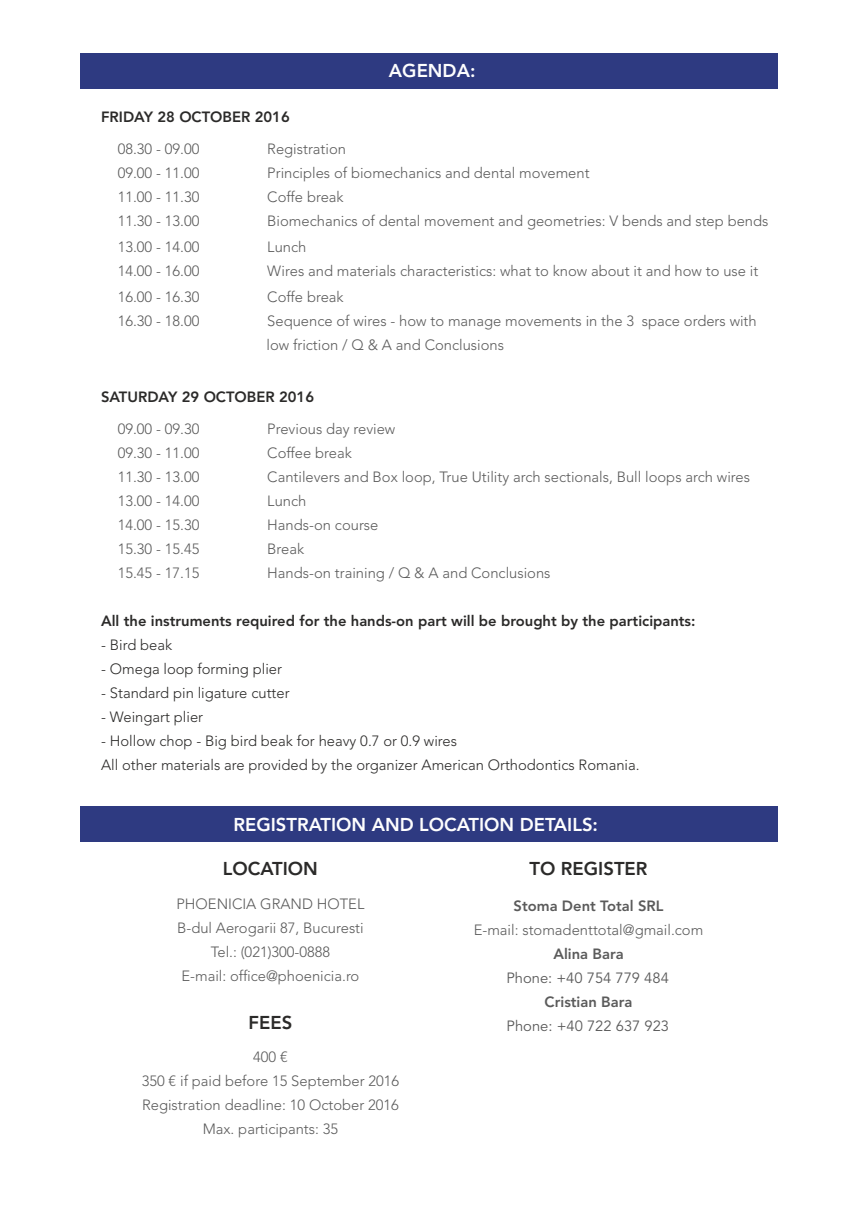
<style>
.page{position:relative;width:859px;height:1208px;background:#fff}
.page>*{position:absolute;margin:0;border:0;box-sizing:border-box;transform-origin:0 0}
.t1{font:800 18.5px "Avenir LT Std";color:#fefefe}
.t2{font:800 18.5px "Avenir LT Std";color:#2b2a29}
.t3{font:300 14.8px/24px "Avenir LT Std";color:#5b5b5b;text-align:center}
.t4{font:300 14.8px/24px "Avenir LT Std";color:#2b2a29}
.t5{font:800 14.8px "Avenir LT Std";color:#2b2a29}
.t6{font:800 14.8px "Avenir LT Std";color:#5b5b5b}
.t7{font:14.8px "Avenir LT Std";color:#5b5b5b}
</style>
<div class="page">
<div style="left:81px;top:53px;width:697px;height:36px;background:#2e3a81"></div>
<div style="left:81px;top:806px;width:697px;height:36px;background:#2e3a81"></div>
<p class="t1" style="left:389px;top:63px;width:88px">AGENDA:</p>
<p class="t5" style="left:101px;top:110px;width:190px">FRIDAY 28 OCTOBER 2016</p>
<p class="t3" style="left:118px;top:138px;width:83px">08.30 - 09.00</p>
<p class="t3" style="left:267px;top:138px;width:80px">Registration</p>
<p class="t3" style="left:118px;top:162px;width:83px">09.00 - 11.00</p>
<p class="t3" style="left:267px;top:162px;width:324px">Principles of biomechanics and dental movement</p>
<p class="t3" style="left:118px;top:186px;width:83px">11.00 - 11.30</p>
<p class="t3" style="left:267px;top:186px;width:78px">Coffe break</p>
<p class="t3" style="left:118px;top:210px;width:83px">11.30 - 13.00</p>
<p class="t3" style="left:267px;top:210px;width:503px">Biomechanics of dental movement and geometries: V bends and step bends</p>
<p class="t3" style="left:118px;top:236px;width:83px">13.00 - 14.00</p>
<p class="t3" style="left:267px;top:236px;width:41px">Lunch</p>
<p class="t3" style="left:118px;top:260px;width:83px">14.00 - 16.00</p>
<p class="t3" style="left:267px;top:260px;width:493px">Wires and materials characteristics: what to know about it and how to use it</p>
<p class="t3" style="left:118px;top:286px;width:83px">16.00 - 16.30</p>
<p class="t3" style="left:267px;top:286px;width:78px">Coffe break</p>
<p class="t3" style="left:118px;top:310px;width:83px">16.30 - 18.00</p>
<p class="t3" style="left:266px;top:310px;width:492px;line-height:24.6px;text-align:left">Sequence of wires - how to manage movements in the 3 space orders with low friction / Q &amp; A and Conclusions</p>
<p class="t5" style="left:101px;top:391px;width:214px">SATURDAY 29 OCTOBER 2016</p>
<p class="t3" style="left:118px;top:418px;width:83px">09.00 - 09.30</p>
<p class="t3" style="left:267px;top:418px;width:130px">Previous day review</p>
<p class="t3" style="left:118px;top:442px;width:83px">09.30 - 11.00</p>
<p class="t3" style="left:267px;top:442px;width:86px">Coffee break</p>
<p class="t3" style="left:118px;top:466px;width:83px">11.30 - 13.00</p>
<p class="t3" style="left:267px;top:466px;width:484px">Cantilevers and Box loop, True Utility arch sectionals, Bull loops arch wires</p>
<p class="t3" style="left:118px;top:490px;width:83px">13.00 - 14.00</p>
<p class="t3" style="left:267px;top:490px;width:41px">Lunch</p>
<p class="t3" style="left:118px;top:514px;width:83px">14.00 - 15.30</p>
<p class="t3" style="left:267px;top:514px;width:113px">Hands-on course</p>
<p class="t3" style="left:118px;top:538px;width:83px">15.30 - 15.45</p>
<p class="t3" style="left:267px;top:538px;width:38px">Break</p>
<p class="t3" style="left:118px;top:562px;width:83px">15.45 - 17.15</p>
<p class="t3" style="left:267px;top:562px;width:285px">Hands-on training / Q &amp; A and Conclusions</p>
<p class="t5" style="left:101px;top:614px;width:596px">All the instruments required for the hands-on part will be brought by the participants:</p>
<p class="t4" style="left:101px;top:634px;width:73px">- Bird beak</p>
<p class="t4" style="left:101px;top:658px;width:182px">- Omega loop forming plier</p>
<p class="t4" style="left:101px;top:682px;width:190px">- Standard pin ligature cutter</p>
<p class="t4" style="left:101px;top:706px;width:104px">- Weingart plier</p>
<p class="t4" style="left:101px;top:730px;width:540px">- Hollow chop - Big bird beak for heavy 0.7 or 0.9 wires<br>All other materials are provided by the organizer American Orthodontics Romania.</p>
<p class="t1" style="left:234px;top:817px;width:366px">REGISTRATION AND LOCATION DETAILS:</p>
<p class="t2" style="left:223px;top:861px;width:97px">LOCATION</p>
<p class="t3" style="left:176px;top:893px;width:189px">PHOENICIA GRAND HOTEL<br>B-dul Aerogarii 87, Bucuresti<br>Tel.: (021)300-0888<br>E-mail: office@phoenicia.ro</p>
<p class="t2" style="left:249px;top:1014px;width:45px">FEES</p>
<p class="t3" style="left:142px;top:1046px;width:259px">400 €<br>350 € if paid before 15 September 2016<br>Registration deadline: 10 October 2016<br>Max. participants: 35</p>
<p class="t2" style="left:529px;top:861px;width:119px">TO REGISTER</p>
<p class="t6" style="left:514px;top:899px;width:151px">Stoma Dent Total SRL</p>
<p class="t3" style="left:474px;top:918px;width:231px">E-mail: stomadenttotal@gmail.com</p>
<p class="t6" style="left:553px;top:947px;width:72px">Alina Bara</p>
<p class="t7" style="left:506px;top:971px;width:164px">Phone: +40 754 779 484</p>
<p class="t6" style="left:545px;top:995px;width:89px">Cristian Bara</p>
<p class="t7" style="left:507px;top:1019px;width:164px">Phone: +40 722 637 923</p>
</div>
